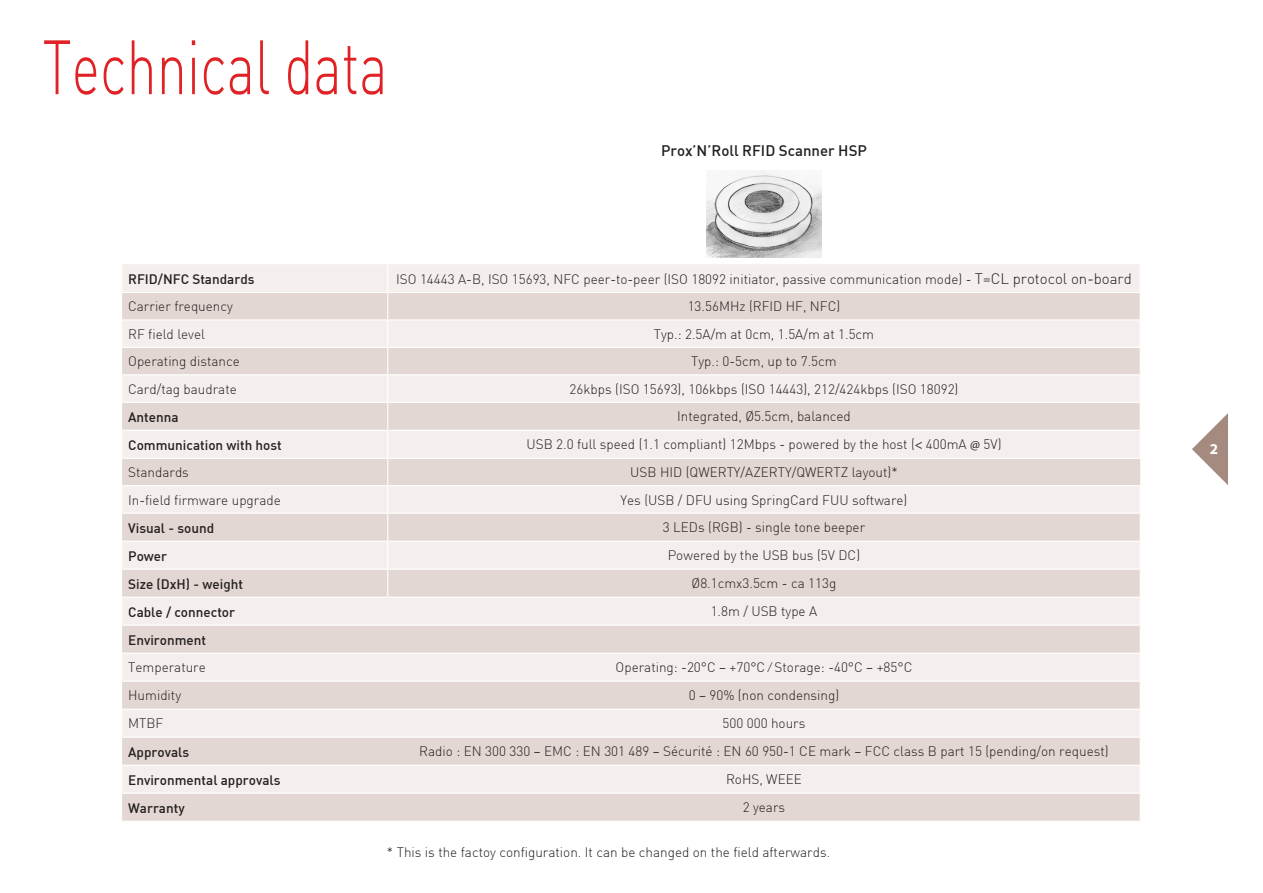
<style>
.page{position:relative;width:1263px;height:893px;background:#fff}
.page>*{position:absolute;margin:0;border:0;box-sizing:border-box;transform-origin:0 0}
.t1{font:300 75.6px "DIN";color:#e02226;scale:.71 1}
.t2{font:500 15px "DIN";color:#231f20}
.t3{font:700 15px "Myriad Pro";color:#fff}
.Style_tableau{font:300 13.5px "DIN";color:#231f20}
.t4{font:500 13.5px "DIN";color:#231f20}
.s1{font-size:15px}
.s2{font-family:"Myriad Pro";font-weight:400}
</style>
<div class="page">
<div style="left:122px;top:264px;width:1018px;height:28px;background:#f4efec"></div>
<svg style="left:122px;top:293px;width:1018px;height:528px;background:#eae2de"></svg>
<hr style="left:122px;top:319px;width:266px;height:1px;background:#fff">
<hr style="left:388px;top:319px;width:753px;height:1px;background:#fff">
<hr style="left:122px;top:347px;width:266px;height:1px;background:#fff">
<hr style="left:388px;top:347px;width:753px;height:1px;background:#fff">
<hr style="left:122px;top:374px;width:266px;height:1px;background:#fff">
<hr style="left:388px;top:374px;width:753px;height:1px;background:#fff">
<hr style="left:122px;top:402px;width:266px;height:1px;background:#fff">
<hr style="left:388px;top:402px;width:753px;height:1px;background:#fff">
<hr style="left:122px;top:430px;width:266px;height:1px;background:#fff">
<hr style="left:388px;top:430px;width:753px;height:1px;background:#fff">
<hr style="left:122px;top:458px;width:266px;height:1px;background:#fff">
<hr style="left:388px;top:458px;width:753px;height:1px;background:#fff">
<hr style="left:122px;top:485px;width:266px;height:1px;background:#fff">
<hr style="left:388px;top:485px;width:753px;height:1px;background:#fff">
<hr style="left:122px;top:513px;width:266px;height:1px;background:#fff">
<hr style="left:388px;top:513px;width:753px;height:1px;background:#fff">
<hr style="left:122px;top:541px;width:266px;height:1px;background:#fff">
<hr style="left:388px;top:541px;width:753px;height:1px;background:#fff">
<hr style="left:122px;top:569px;width:266px;height:1px;background:#fff">
<hr style="left:388px;top:569px;width:753px;height:1px;background:#fff">
<svg style="left:387px;top:264px;width:1px;height:333px"></svg>
<hr style="left:122px;top:597px;width:266px;height:1px;background:#fff">
<hr style="left:388px;top:597px;width:753px;height:1px;background:#fff">
<hr style="left:122px;top:625px;width:266px;height:1px;background:#fff">
<hr style="left:122px;top:653px;width:266px;height:1px;background:#fff">
<hr style="left:388px;top:625px;width:753px;height:1px;background:#fff">
<hr style="left:388px;top:653px;width:753px;height:1px;background:#fff">
<hr style="left:122px;top:681px;width:266px;height:1px;background:#fff">
<hr style="left:122px;top:709px;width:266px;height:1px;background:#fff">
<hr style="left:388px;top:681px;width:753px;height:1px;background:#fff">
<hr style="left:388px;top:709px;width:753px;height:1px;background:#fff">
<hr style="left:122px;top:737px;width:266px;height:1px;background:#fff">
<hr style="left:122px;top:765px;width:266px;height:1px;background:#fff">
<hr style="left:388px;top:737px;width:753px;height:1px;background:#fff">
<hr style="left:388px;top:765px;width:753px;height:1px;background:#fff">
<hr style="left:122px;top:793px;width:266px;height:1px;background:#fff">
<hr style="left:388px;top:793px;width:753px;height:1px;background:#fff">
<img style="left:706px;top:171px;width:115px;height:87px">
<svg style="left:1192px;top:413px;width:36px;height:72px"></svg>
<p class="t1" style="left:43px;top:20px;width:488px">Technical data</p>
<p class="t2" style="left:661px;top:141px;width:207px">Prox’N’Roll RFID Scanner HSP</p>
<p class="t4" style="left:128px;top:270px;width:128px">RFID/NFC Standards</p>
<p class="Style_tableau" style="left:396px;top:271px;width:737px">ISO 14443 A-B, ISO 15693, NFC peer-to-peer (ISO 18092 initiator, passive communication mode) - <span class="s1">T=CL protocol on-board</span></p>
<p class="Style_tableau" style="left:128px;top:298px;width:106px">Carrier frequency</p>
<p class="Style_tableau" style="left:688px;top:298px;width:154px">13.56MHz (RFID HF, NFC)</p>
<p class="Style_tableau" style="left:128px;top:326px;width:78px">RF field level</p>
<p class="Style_tableau" style="left:654px;top:326px;width:222px">Typ.: 2.5A/m at 0cm, 1.5A/m at 1.5cm</p>
<p class="Style_tableau" style="left:128px;top:353px;width:113px">Operating distance</p>
<p class="Style_tableau" style="left:691px;top:353px;width:147px">Typ.: 0-5cm, up to 7.5cm</p>
<p class="Style_tableau" style="left:128px;top:381px;width:110px">Card/tag baudrate</p>
<p class="Style_tableau" style="left:569px;top:381px;width:390px">26kbps (ISO 15693), 106kbps (ISO 14443), 212/424kbps (ISO 18092)</p>
<p class="t4" style="left:128px;top:408px;width:52px">Antenna</p>
<p class="Style_tableau" style="left:677px;top:408px;width:175px">Integrated, Ø5.5cm, balanced</p>
<p class="t4" style="left:128px;top:436px;width:155px">Communication with host</p>
<p class="Style_tableau" style="left:526px;top:436px;width:476px">USB 2.0 full speed (1.1 compliant) 12Mbps - powered by the host (<span class="s2">&lt;</span> 400mA <span class="s2">@</span> 5V)</p>
<p class="Style_tableau" style="left:128px;top:464px;width:62px">Standards</p>
<p class="Style_tableau" style="left:630px;top:464px;width:269px">USB HID (QWERTY/AZERTY/QWERTZ layout)*</p>
<p class="Style_tableau" style="left:128px;top:491px;width:154px">In-field firmware upgrade</p>
<p class="Style_tableau" style="left:620px;top:491px;width:288px">Yes (USB / DFU using SpringCard FUU software)</p>
<p class="t4" style="left:128px;top:519px;width:87px">Visual - sound</p>
<p class="Style_tableau" style="left:663px;top:519px;width:204px">3 LEDs (RGB) - single tone beeper</p>
<p class="t4" style="left:128px;top:547px;width:40px">Power</p>
<p class="Style_tableau" style="left:668px;top:547px;width:194px">Powered by the USB bus (5V DC)</p>
<p class="t4" style="left:128px;top:575px;width:116px">Size (DxH) - weight</p>
<p class="Style_tableau" style="left:691px;top:575px;width:146px">Ø8.1cmx3.5cm - ca 113g</p>
<p class="t4" style="left:128px;top:603px;width:108px">Cable / connector</p>
<p class="Style_tableau" style="left:711px;top:603px;width:108px">1.8m / USB type A</p>
<p class="t4" style="left:128px;top:631px;width:79px">Environment</p>
<p class="Style_tableau" style="left:128px;top:659px;width:79px">Temperature</p>
<p class="Style_tableau" style="left:616px;top:659px;width:298px">Operating: -20°C – +70°C ∕ Storage: -40°C – +85°C</p>
<p class="Style_tableau" style="left:128px;top:687px;width:54px">Humidity</p>
<p class="Style_tableau" style="left:689px;top:687px;width:152px">0 – 90% (non condensing)</p>
<p class="Style_tableau" style="left:128px;top:715px;width:37px">MTBF</p>
<p class="Style_tableau" style="left:722px;top:715px;width:84px">500 000 hours</p>
<p class="t4" style="left:128px;top:743px;width:62px">Approvals</p>
<p class="Style_tableau" style="left:419px;top:743px;width:691px">Radio : EN 300 330 – EMC : EN 301 489 – Sécurité : EN 60 950-1 CE mark – FCC class B part 15 (pending/on request)</p>
<p class="t4" style="left:128px;top:771px;width:154px">Environmental approvals</p>
<p class="Style_tableau" style="left:726px;top:771px;width:77px">RoHS, WEEE</p>
<p class="t4" style="left:128px;top:799px;width:58px">Warranty</p>
<p class="Style_tableau" style="left:743px;top:799px;width:44px">2 years</p>
<p class="Style_tableau" style="left:387px;top:844px;width:445px">* This is the factoy configuration. It can be changed on the field afterwards.</p>
<p class="t3" style="left:1210px;top:440px;width:10px">2</p>
</div>
